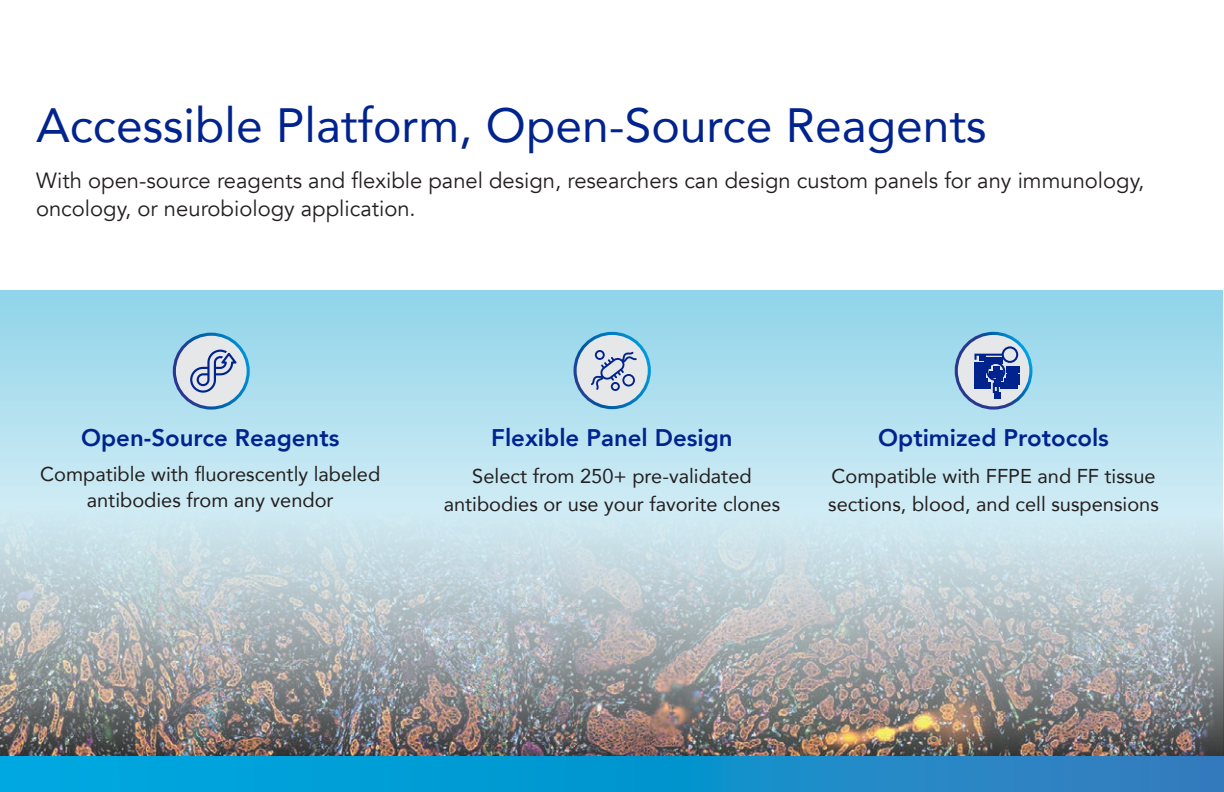
<style>
.page{position:relative;width:1224px;height:792px;background:#fff}
.page>*{position:absolute;margin:0;border:0;box-sizing:border-box;transform-origin:0 0}
.t1{font:48px "Avenir";color:#00238e}
.Chart_and_Graphic_te{font:800 24px "Avenir";color:#00238e}
.TEXT_black_80_percen{font:22px/28px "Avenir";color:#231f20}
.Chart_and_Graphic_te-2{font:20px/28px "Avenir";color:#231f20;text-align:center}
</style>
<div class="page">
<img style="left:0;top:291px;width:1223px;height:465px">
<svg style="left:174px;top:334px;width:74px;height:74px;background:#cdd7e1"></svg>
<div style="left:173px;top:333px;width:77px;height:77px;border:3px solid #fff;border-radius:50%"></div>
<svg style="left:190px;top:350px;width:47px;height:43px;background:#afb8d3"></svg>
<div style="left:575px;top:333px;width:74px;height:75px;background:#e6e7e9;border-radius:50%"></div>
<div style="left:574px;top:332px;width:77px;height:77px;border:3px solid #fff;border-radius:50%"></div>
<svg style="left:591px;top:350px;width:46px;height:41px"></svg>
<svg style="left:956px;top:333px;width:75px;height:75px;background:#cad3e0"></svg>
<div style="left:955px;top:332px;width:77px;height:78px;border:3px solid #fff;border-radius:50%"></div>
<div style="left:1013px;top:374px;width:7px;height:7px;background:#00238e"></div>
<div style="left:1013px;top:366px;width:7px;height:6px;background:#00238e"></div>
<div style="left:1013px;top:379px;width:7px;height:6px;background:#00238e"></div>
<svg style="left:974px;top:346px;width:44px;height:52px;background:#5d72b2"></svg>
<svg style="left:0;top:756px;width:1224px;height:36px;background:#1094cf"></svg>
<p class="t1" style="left:36px;top:87px;width:952px">Accessible Platform, Open-Source Reagents</p>
<p class="TEXT_black_80_percen" style="left:36px;top:167px;width:1110px">With open-source reagents and flexible panel design, researchers can design custom panels for any immunology, oncology, or neurobiology application.</p>
<p class="Chart_and_Graphic_te" style="left:81px;top:419px;width:260px">Open-Source Reagents</p>
<p class="Chart_and_Graphic_te-2" style="left:40px;top:461px;width:342px;line-height:26px">Compatible with fluorescently labeled antibodies from any vendor</p>
<p class="Chart_and_Graphic_te" style="left:491px;top:419px;width:243px">Flexible Panel Design</p>
<p class="Chart_and_Graphic_te-2" style="left:444px;top:461px;width:338px">Select from 250+ pre-validated antibodies or use your favorite clones</p>
<p class="Chart_and_Graphic_te" style="left:878px;top:419px;width:232px">Optimized Protocols</p>
<p class="Chart_and_Graphic_te-2" style="left:828px;top:462px;width:332px;text-align:left">Compatible with FFPE and FF tissue sections, blood, and cell suspensions</p>
</div>
